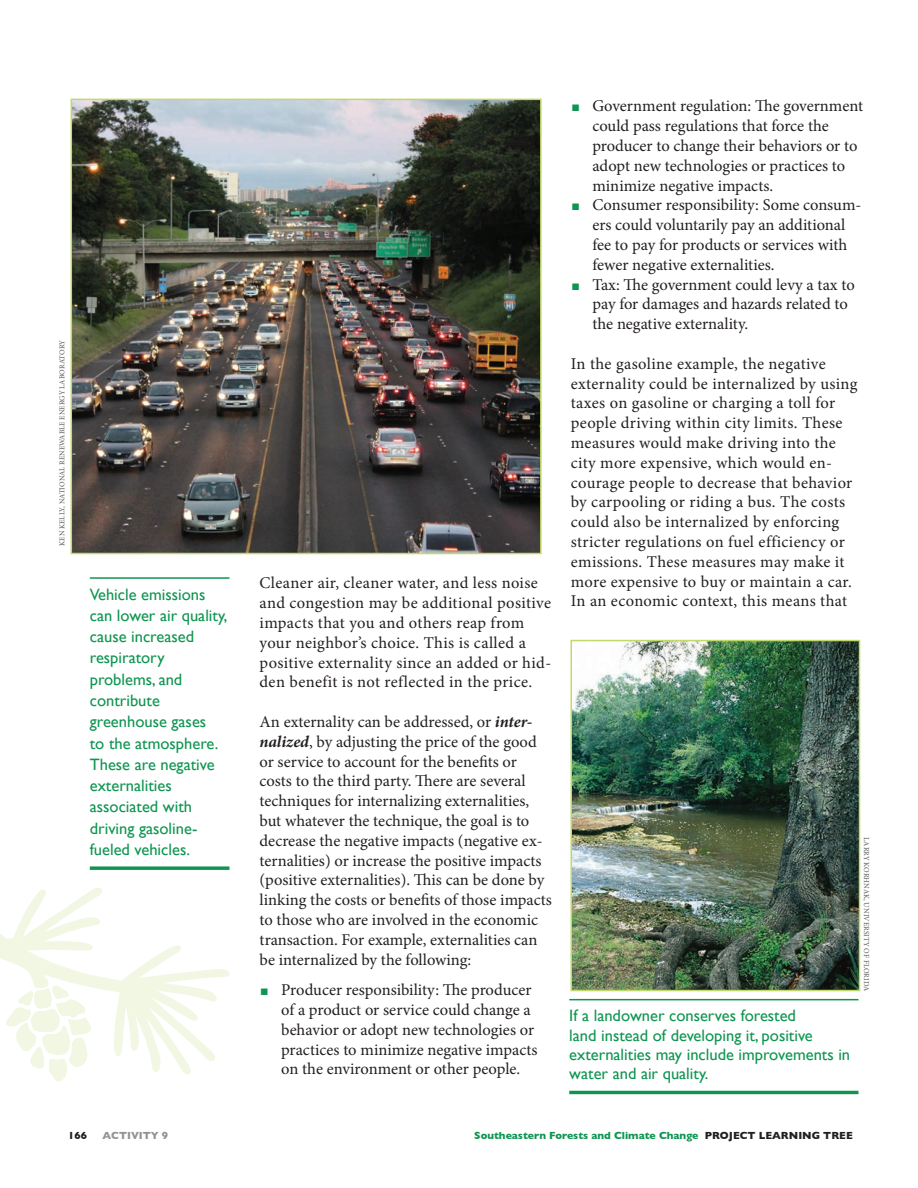
<style>
.page{position:relative;width:918px;height:1188px;background:#fff}
.page>*{position:absolute;margin:0;border:0;box-sizing:border-box;transform-origin:0 0}
.t1{font:16.5px/19.8px "Minion Pro";letter-spacing:.005em;color:#231f20}
.NEW{font:16.5px/21.3px "Gill Sans";color:#0f9551}
.Activity_Heading_2{font:700 10.5px "Gill Sans";color:#0f9551}
.Activity_Heading_2-2{font:700 10.5px "Gill Sans";color:#919396}
.Activity_Heading_2-3{font:700 10.5px "Gill Sans";color:#231f20}
.Photo_credit{font:7.5px "Minion Pro";letter-spacing:.01em;color:#57585a}
.s1{font-weight:700;font-style:italic}
.s2{color:#0f9551}
.s3{color:#231f20}
</style>
<div class="page">
<img style="left:74px;top:102px;width:465px;height:449px">
<div style="left:71px;top:99px;width:471px;height:455px;border:2px solid #c1d96b"></div>
<hr style="left:90px;top:577px;width:140px;height:2px;background:#0f9551">
<svg style="left:90px;top:866px;width:140px;height:4px"></svg>
<svg style="left:0;top:888px;width:230px;height:194px"></svg>
<img style="left:573px;top:643px;width:284px;height:345px">
<div style="left:570px;top:640px;width:290px;height:351px;border:2px solid #c1d96b"></div>
<hr style="left:569px;top:999px;width:289px;height:1px;background:#0f9551">
<hr style="left:569px;top:1091px;width:289px;height:3px;background:#0f9551">
<p class="Photo_credit" style="left:57px;top:546px;width:207px;rotate:-90deg">KEN KELLY, NATIONAL RENEWABLE ENERGY LABORATORY</p>
<p class="NEW" style="left:90px;top:583px;width:139px">Vehicle emissions can lower air quality, cause increased respiratory problems, and contribute greenhouse gases<br>to the atmosphere.<br>These are negative externalities associated with driving gasoline&shy;fueled vehicles.</p>
<p class="t1" style="left:260px;top:573px;width:293px">Cleaner air, cleaner water, and less noise and congestion may be additional positive impacts that you and others reap from your neighbor’s choice. This is called a positive externality since an added or hid&shy;den benefit is not reflected in the price.</p>
<p class="t1" style="left:260px;top:712px;width:294px">An externality can be addressed, or <span class="s1">inter&shy;nalized</span>, by adjusting the price of the good or service to account for the benefits or costs to the third party. There are several techniques for internalizing externalities, but whatever the technique, the goal is to decrease the negative impacts (negative ex&shy;ternalities) or increase the positive impacts (positive externalities). This can be done by linking the costs or benefits of those impacts to those who are involved in the economic transaction. For example, externalities can be internalized by the following:</p>
<p class="t1" style="left:281px;top:980px;width:258px;text-indent:-20px"><span class="s2">■</span> Producer responsibility: The producer of a product or service could change a behavior or adopt new technologies or practices to minimize negative impacts on the environment or other people.</p>
<p class="t1" style="left:592px;top:96px;width:272px;text-indent:-20px"><span class="s2">■</span> Government regulation: The government could pass regulations that force the producer to change their behaviors or to adopt new technologies or practices to minimize negative impacts.</p>
<p class="t1" style="left:592px;top:195px;width:271px;text-indent:-20px"><span class="s2">■</span> Consumer responsibility: Some consum&shy;ers could voluntarily pay an additional fee to pay for products or services with fewer negative externalities.</p>
<p class="t1" style="left:592px;top:274px;width:264px;text-indent:-20px"><span class="s2">■</span> Tax: The government could levy a tax to pay for damages and hazards related to the negative externality.</p>
<p class="t1" style="left:571px;top:354px;width:288px">In the gasoline example, the negative externality could be internalized by using taxes on gasoline or charging a toll for people driving within city limits. These measures would make driving into the city more expensive, which would en&shy;courage people to decrease that behavior by carpooling or riding a bus. The costs could also be internalized by enforcing stricter regulations on fuel efficiency or emissions. These measures may make it more expensive to buy or maintain a car.<br>In an economic context, this means that</p>
<p class="NEW" style="left:569px;top:1006px;width:282px;line-height:19.4px">If a landowner conserves forested<br>land instead of developing it, positive externalities may include improvements in water and air quality.</p>
<p class="Photo_credit" style="left:871px;top:837px;width:156px;rotate:90deg">LARRY KORHNAK, UNIVERSITY OF FLORIDA</p>
<p class="Activity_Heading_2-3" style="left:68px;top:1129px;width:20px">166</p>
<p class="Activity_Heading_2-2" style="left:103px;top:1129px;width:67px">ACTIVITY 9</p>
<p class="Activity_Heading_2" style="left:474px;top:1129px;width:380px">Southeastern Forests and Climate Change <span class="s3">PROJECT LEARNING TREE</span></p>
</div>
